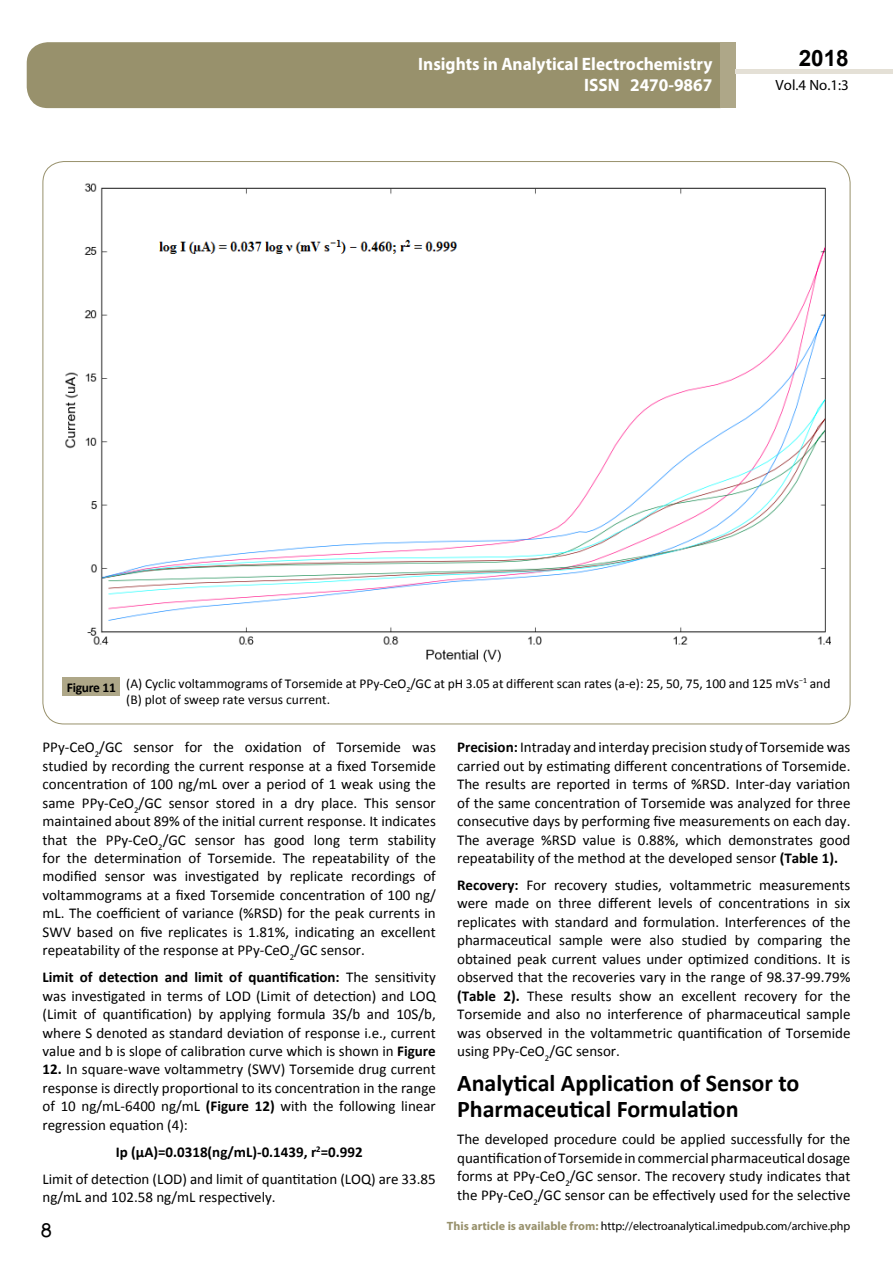
<style>
.page{position:relative;width:893px;height:1263px;background:#fff}
.page>*{position:absolute;margin:0;border:0;box-sizing:border-box;transform-origin:0 0}
.t1{font:25.5px "Tunga";color:#000}
.t2{font:700 24px/26.4px "Calibri";color:#000}
.t3{font:700 22.5px "Arial";color:#000}
.t4{font:700 18px/21.6px "Myriad Pro";color:#fff;text-align:right;scale:.96 1}
.t5{font:15px/18.5px "Calibri";color:#000;text-align:justify}
.t6{font:14.85px "Myriad Pro";color:#000}
.t7{font:13.5px/16.2px "Calibri";color:#000}
.t8{font:12px "Myriad Pro";color:#000}
.s1{font-weight:700}
.s2{font-weight:700;color:#98916c}
</style>
<div class="page">
<div style="left:27px;top:42px;width:693px;height:66px;background:#98916c"></div>
<div style="left:720px;top:42px;width:16px;height:66px;background:#aea788"></div>
<div style="left:736px;top:69px;width:157px;height:5px;background:#e4e0d6"></div>
<img style="left:65px;top:183px;width:765px;height:480px">
<div style="left:63px;top:678px;width:57px;height:18px;background:#aea788"></div>
<p class="t4" style="left:418px;top:52px;width:308px">Insights in Analytical Electrochemistry<br>ISSN 2470-9867</p>
<h3 class="t3" style="left:799px;top:43px;width:52px">2018</h3>
<p class="t6" style="left:776px;top:76px;width:75px">Vol.4 No.1:3</p>
<p class="t7" style="left:126px;top:675px;width:706px;text-indent:-60px"><span class="s1">Figure 11</span> (A) Cyclic voltammograms of Torsemide at PPy-CeO<sub>2</sub>/GC at pH 3.05 at different scan rates (a-e): 25, 50, 75, 100 and 125 mVs<sup>−1</sup> and (B) plot of sweep rate versus current.</p>
<p class="t5" style="left:43px;top:738px;width:395px">PPy-CeO<sub>2</sub>/GC sensor for the oxidation of Torsemide was studied by recording the current response at a fixed Torsemide concentration of 100 ng/mL over a period of 1 weak using the same PPy-CeO<sub>2</sub>/GC sensor stored in a dry place. This sensor maintained about 89% of the initial current response. It indicates that the PPy-CeO<sub>2</sub>/GC sensor has good long term stability for the determination of Torsemide. The repeatability of the modified sensor was investigated by replicate recordings of voltammograms at a fixed Torsemide concentration of 100 ng/ mL. The coefficient of variance (%RSD) for the peak currents in SWV based on five replicates is 1.81%, indicating an excellent repeatability of the response at PPy-CeO<sub>2</sub>/GC sensor.</p>
<p class="t5" style="left:43px;top:968px;width:395px"><span class="s1">Limit of detection and limit of quantification:</span> The sensitivity was investigated in terms of LOD (Limit of detection) and LOQ (Limit of quantification) by applying formula 3S/b and 10S/b, where S denoted as standard deviation of response i.e., current value and b is slope of calibration curve which is shown in <span class="s1">Figure</span></p>
<p class="t5" style="left:43px;top:1060px;width:395px"><span class="s1">12.</span> In square-wave voltammetry (SWV) Torsemide drug current response is directly proportional to its concentration in the range of 10 ng/mL-6400 ng/mL <span class="s1">(Figure 12)</span> with the following linear regression equation (4):</p>
<p class="t5" style="left:43px;top:1138px;width:395px;line-height:27px;text-align:center"><span class="s1">Ip (µA)=0.0318(ng/mL)-0.1439, r</span><sup>2</sup><span class="s1">=0.992<br></span>Limit of detection (LOD) and limit of quantitation (LOQ) are 33.85</p>
<p class="t5" style="left:43px;top:1188px;width:235px">ng/mL and 102.58 ng/mL respectively.</p>
<p class="t5" style="left:457px;top:738px;width:395px"><span class="s1">Precision:</span> Intraday and interday precision study of Torsemide was carried out by estimating different concentrations of Torsemide.<br>The results are reported in terms of %RSD. Inter-day variation of the same concentration of Torsemide was analyzed for three consecutive days by performing five measurements on each day.<br>The average %RSD value is 0.88%, which demonstrates good repeatability of the method at the developed sensor <span class="s1">(Table 1).</span></p>
<p class="t5" style="left:457px;top:876px;width:395px"><span class="s1">Recovery:</span> For recovery studies, voltammetric measurements were made on three different levels of concentrations in six replicates with standard and formulation. Interferences of the pharmaceutical sample were also studied by comparing the obtained peak current values under optimized conditions. It is observed that the recoveries vary in the range of 98.37-99.79% <span class="s1">(Table 2).</span> These results show an excellent recovery for the Torsemide and also no interference of pharmaceutical sample was observed in the voltammetric quantification of Torsemide using PPy-CeO<sub>2</sub>/GC sensor.</p>
<h2 class="t2" style="left:457px;top:1070px;width:344px">Analytical Application of Sensor to<br>Pharmaceutical Formulation</h2>
<p class="t5" style="left:457px;top:1130px;width:395px">The developed procedure could be applied successfully for the quantification of Torsemide in commercial pharmaceutical dosage forms at PPy-CeO<sub>2</sub>/GC sensor. The recovery study indicates that the PPy-CeO<sub>2</sub>/GC sensor can be effectively used for the selective</p>
<h1 class="t1" style="left:41px;top:1213px;width:13px">8</h1>
<p class="t8" style="left:447px;top:1218px;width:405px"><span class="s2">This article is available from:</span> http://electroanalytical.imedpub.com/archive.php</p>
</div>
